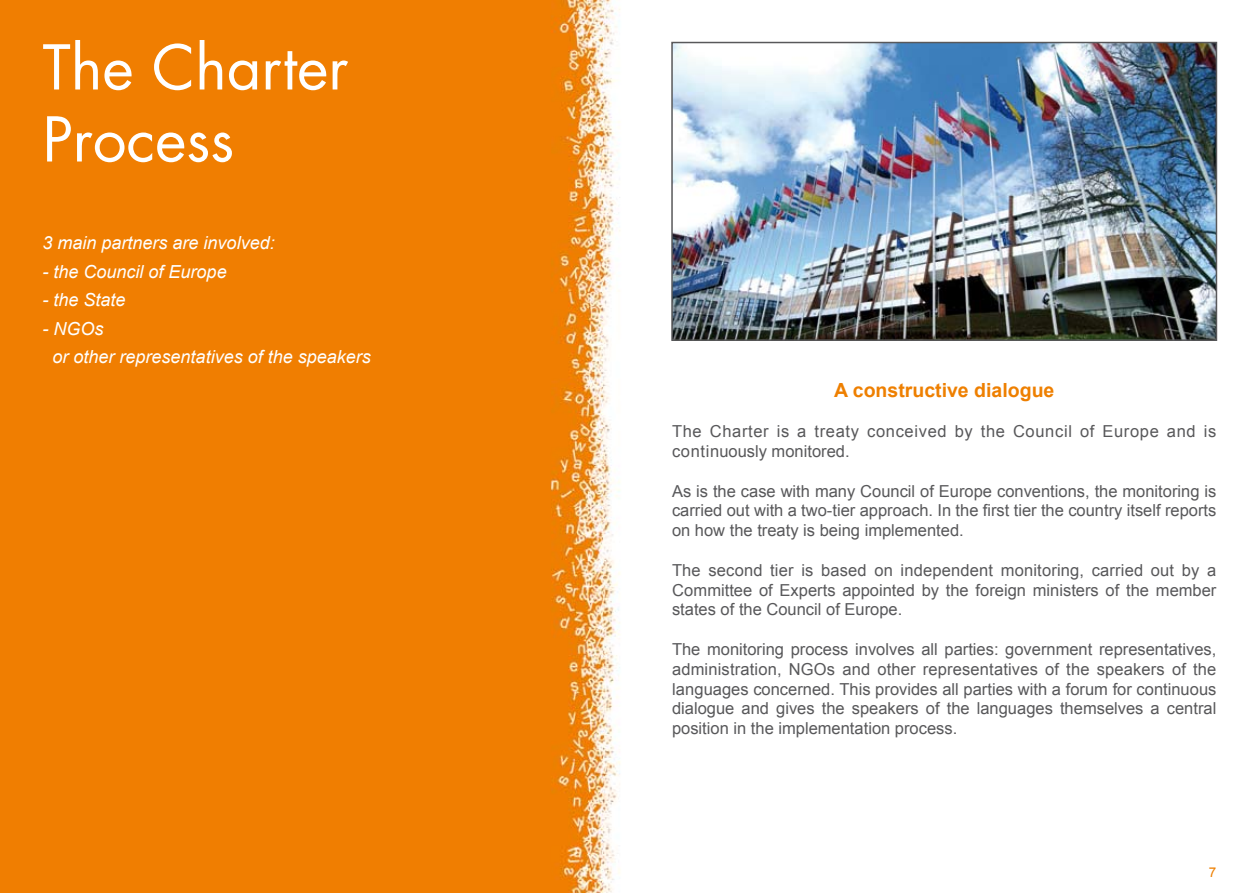
<style>
.page{position:relative;width:1259px;height:893px;background:#fff}
.page>*{position:absolute;margin:0;border:0;box-sizing:border-box;transform-origin:0 0}
.t1{font:60px/72px "Futura";color:#fff}
.t2{font:700 19.5px "Arial";color:#ee7f00}
.t3{font:italic 18px/28.5px "Arial";color:#fff}
.t4{font:16.5px/19.8px "Arial";color:#58585a;text-align:justify}
.t5{font:16.5px/19.8px "Arial";letter-spacing:.04em;color:#58585a}
.t6{font:13.5px "Arial";color:#ee7f00}
</style>
<div class="page">
<img style="left:674px;top:45px;width:540px;height:293px">
<div style="left:671px;top:42px;width:546px;height:299px;border:2px solid #58585a"></div>
<img style="left:0;top:0;width:620px;height:893px">
<h1 class="t1" style="left:43px;top:32px;width:307px">The Charter<br>Process</h1>
<p class="t3" style="left:43px;top:229px;width:234px">3 main partners are involved:</p>
<p class="t3" style="left:43px;top:257px;width:186px">- the Council of Europe</p>
<p class="t3" style="left:43px;top:286px;width:85px">- the State</p>
<p class="t3" style="left:53px;top:314px;width:320px;text-indent:-10px">- NGOs<br>or other representatives of the speakers</p>
<p class="t2" style="left:834px;top:379px;width:222px">A constructive dialogue</p>
<p class="t5" style="left:672px;top:422px;width:546px">The Charter is a treaty conceived by the Council of Europe and is continuously monitored.</p>
<p class="t4" style="left:672px;top:481px;width:546px">As is the case with many Council of Europe conventions, the monitoring is carried out with a two-tier approach. In the first tier the country itself reports on how the treaty is being implemented.</p>
<p class="t4" style="left:672px;top:560px;width:546px">The second tier is based on independent monitoring, carried out by a Committee of Experts appointed by the foreign ministers of the member states of the Council of Europe.</p>
<p class="t4" style="left:672px;top:639px;width:546px">The monitoring process involves all parties: government representatives, administration, NGOs and other representatives of the speakers of the languages concerned. This provides all parties with a forum for continuous dialogue and gives the speakers of the languages themselves a central position in the implementation process.</p>
<p class="t6" style="left:1209px;top:864px;width:9px">7</p>
</div>
